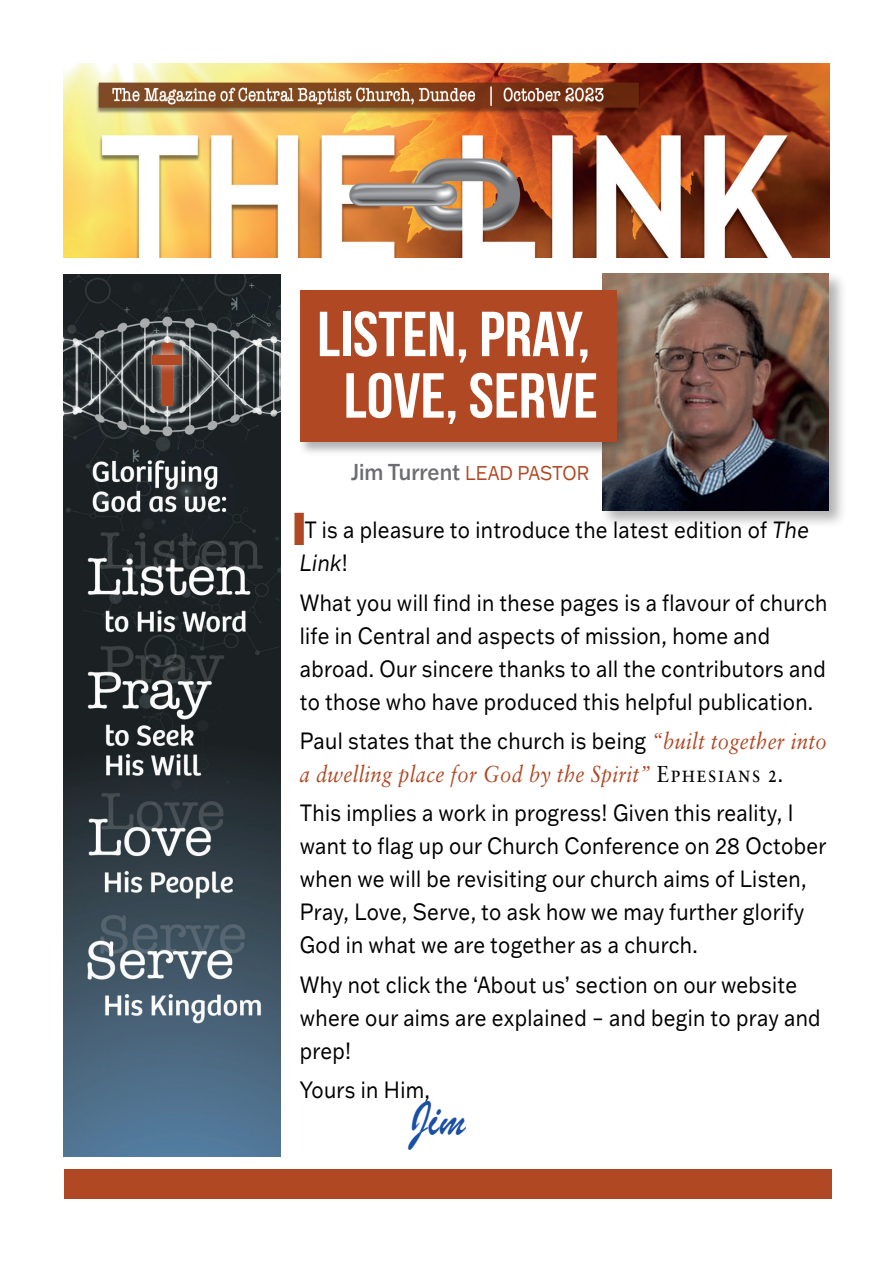
<style>
.page{position:relative;width:893px;height:1263px;background:#fff}
.page>*{position:absolute;margin:0;border:0;box-sizing:border-box;transform-origin:0 0}
.t1{font:63.45px/61.5px "Bebas Neue";color:#fff;text-align:center;scale:1.07 1}
.t2{font:53.25px "Brush Script";color:#1a50a3;scale:.87 1}
.t3{font:800 45px "Franklin Gothic ATF";color:#b04824}
.t4{font:23.1px/33px "Franklin Gothic ATF";letter-spacing:.015em;color:#000;scale:.87 1}
.t5{font:italic 23.1px "Sabon LT Pro";letter-spacing:.015em;color:#b04824;scale:.87 1}
.t6{font:500 22.5px "Franklin Gothic ATF";color:#6c6d70;scale:.9 1}
.s1{font-weight:400;font-size:19.5px;color:#b04824}
.s2{font-style:italic}
.s3{font-family:"Sabon LT Pro";font-style:italic;color:#b04824}
.s4{font-style:normal;color:#000}
.s5{font-family:"Franklin Gothic ATF";font-style:normal;color:#000}
</style>
<div class="page">
<div style="left:599px;top:271px;width:248px;height:257px;background:#231f20;opacity:.35"></div>
<img style="left:602px;top:274px;width:226px;height:236px">
<div style="left:297px;top:288px;width:334px;height:169px;background:#231f20;opacity:.35"></div>
<div style="left:300px;top:290px;width:317px;height:152px;background:#b04824"></div>
<img style="left:64px;top:275px;width:216px;height:881px">
<div style="left:64px;top:1169px;width:767px;height:30px;background:#b04824"></div>
<img style="left:64px;top:64px;width:765px;height:193px">
<div style="left:152px;top:334px;width:30px;height:82px;background:#fff;opacity:.75"></div>
<div style="left:162px;top:343px;width:11px;height:63px;background:#b04824"></div>
<div style="left:143px;top:346px;width:49px;height:29px;background:#fff;opacity:.75"></div>
<div style="left:153px;top:355px;width:29px;height:10px;background:#b04824"></div>
<h1 class="t1" style="left:317px;top:303px;width:264px">LISTEN, PRAY,<br>LOVE, SERVE</h1>
<p class="t6" style="left:351px;top:457px;width:266px">Jim Turrent <span class="s1">LEAD PASTOR</span></p>
<h3 class="t3" style="left:292px;top:499px;width:17px">I</h3>
<p class="t4" style="left:300px;top:513px;width:587px">T is a pleasure to introduce the latest edition of <span class="s2">The<br>Link</span>!</p>
<p class="t4" style="left:300px;top:585px;width:608px">What you will find in these pages is a flavour of church life in Central and aspects of mission, home and abroad. Our sincere thanks to all the contributors and to those who have produced this helpful publication.</p>
<p class="t4" style="left:300px;top:724px;width:607px">Paul states that the church is being <span class="s3">“built together into</span></p>
<p class="t5" style="left:300px;top:759px;width:557px">a dwelling place for God by the Spirit” <span class="s4">Ephesians 2</span><span class="s5">.</span></p>
<p class="t4" style="left:300px;top:796px;width:607px">This implies a work in progress! Given this reality, I want to flag up our Church Conference on 28 October when we will be revisiting our church aims of Listen, Pray, Love, Serve, to ask how we may further glorify God in what we are together as a church.</p>
<p class="t4" style="left:300px;top:967px;width:600px">Why not click the ‘About us’ section on our website where our aims are explained – and begin to pray and prep!</p>
<p class="t4" style="left:300px;top:1073px;width:151px">Yours in Him,</p>
<h2 class="t2" style="left:410px;top:1083px;width:65px">Jim</h2>
</div>
